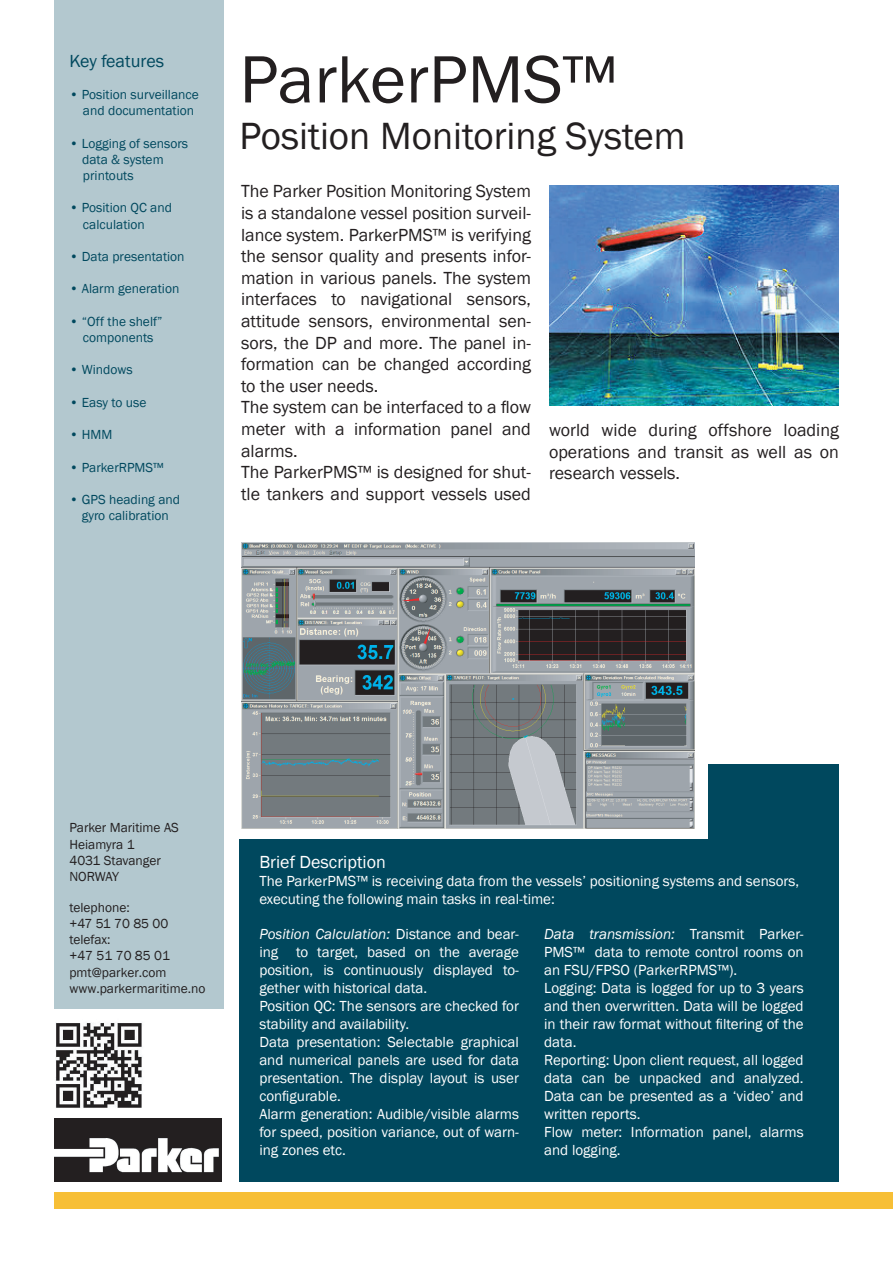
<style>
.page{position:relative;width:893px;height:1263px;background:#fff}
.page>*{position:absolute;margin:0;border:0;box-sizing:border-box;transform-origin:0 0}
.t1{font:69.15px "Franklin Gothic";color:#231f20}
.t2{font:39px "Franklin Gothic";color:#231f20}
.t3{font:18px/21.6px "Franklin Gothic";color:#231f20;text-align:justify}
.t4{font:18px "Franklin Gothic";color:#fff}
.t5{font:18px "Franklin Gothic";color:#00485e}
.t6{font:15px/18px "Franklin Gothic";color:#fff;text-align:justify}
.t7{font:13.5px "Franklin Gothic";color:#00485e}
.t8{font:13.5px/16.2px "Franklin Gothic";color:#231f20}
.s1{font-style:italic}
</style>
<div class="page">
<div style="left:54px;top:0;width:170px;height:1009px;background:#b3c8cf"></div>
<img style="left:54px;top:1118px;width:167px;height:63px">
<div style="left:54px;top:1192px;width:839px;height:17px;background:#f7bf36"></div>
<div style="left:239px;top:764px;width:600px;height:417px;background:#00485e"></div>
<img style="left:549px;top:185px;width:290px;height:220px">
<div style="left:231px;top:548px;width:476px;height:291px;background:#fff"></div>
<img style="left:241px;top:542px;width:454px;height:286px">
<img style="left:56px;top:1023px;width:86px;height:85px">
<p class="t5" style="left:69px;top:49px;width:96px">Key features</p>
<p class="t7" style="left:69px;top:86px;width:131px">• Position surveillance</p>
<p class="t7" style="left:83px;top:102px;width:113px">and documentation</p>
<p class="t7" style="left:69px;top:135px;width:120px">• Logging of sensors</p>
<p class="t7" style="left:82px;top:151px;width:83px">data &amp; system</p>
<p class="t7" style="left:83px;top:167px;width:52px">printouts</p>
<p class="t7" style="left:69px;top:200px;width:104px">• Position QC and</p>
<p class="t7" style="left:83px;top:216px;width:63px">calculation</p>
<p class="t7" style="left:69px;top:248px;width:117px">• Data presentation</p>
<p class="t7" style="left:69px;top:281px;width:111px">• Alarm generation</p>
<p class="t7" style="left:69px;top:313px;width:95px">• “Off the shelf”</p>
<p class="t7" style="left:83px;top:329px;width:72px">components</p>
<p class="t7" style="left:69px;top:362px;width:65px">• Windows</p>
<p class="t7" style="left:69px;top:394px;width:79px">• Easy to use</p>
<p class="t7" style="left:69px;top:426px;width:44px">• HMM</p>
<p class="t7" style="left:69px;top:459px;width:96px">• ParkerRPMS™</p>
<p class="t7" style="left:69px;top:491px;width:112px">• GPS heading and</p>
<p class="t7" style="left:82px;top:507px;width:88px">gyro calibration</p>
<p class="t1" style="left:239px;top:36px;width:379px">ParkerPMS™</p>
<p class="t2" style="left:239px;top:112px;width:448px">Position Monitoring System</p>
<p class="t3" style="left:241px;top:181px;width:291px">The Parker Position Monitoring System is a standalone vessel position surveil&shy;lance system. ParkerPMS™ is verifying the sensor quality and presents infor&shy;mation in various panels. The system interfaces to navigational sensors, attitude sensors, environmental sen&shy;sors, the DP and more. The panel in&shy;formation can be changed according to the user needs.</p>
<p class="t3" style="left:241px;top:397px;width:291px">The system can be interfaced to a flow meter with a information panel and alarms.</p>
<p class="t3" style="left:241px;top:462px;width:291px">The ParkerPMS™ is designed for shut&shy;tle tankers and support vessels used</p>
<p class="t3" style="left:549px;top:420px;width:291px">world wide during offshore loading operations and transit as well as on research vessels.</p>
<p class="t8" style="left:69px;top:820px;width:111px">Parker Maritime AS</p>
<p class="t8" style="left:69px;top:836px;width:67px">Heiamyra 1</p>
<p class="t8" style="left:69px;top:852px;width:93px">4031 Stavanger</p>
<p class="t8" style="left:69px;top:868px;width:51px">NORWAY</p>
<p class="t8" style="left:69px;top:899px;width:137px">telephone:<br>+47 51 70 85 00 telefax:<br>+47 51 70 85 01 pmt@parker.com www.parkermaritime.no</p>
<p class="t4" style="left:259px;top:851px;width:128px">Brief Description</p>
<p class="t6" style="left:259px;top:873px;width:541px">The ParkerPMS™ is receiving data from the vessels’ positioning systems and sensors,</p>
<p class="t6" style="left:259px;top:891px;width:297px">executing the following main tasks in real-time:</p>
<p class="t6" style="left:259px;top:925px;width:261px"><span class="s1">Position Calculation:</span> Distance and bear&shy;ing to target, based on the average position, is continuously displayed to&shy;gether with historical data.</p>
<p class="t6" style="left:259px;top:997px;width:261px">Position QC: The sensors are checked for stability and availability.</p>
<p class="t6" style="left:259px;top:1033px;width:261px">Data presentation: Selectable graphical and numerical panels are used for data presentation. The display layout is user configurable.</p>
<p class="t6" style="left:259px;top:1105px;width:261px">Alarm generation: Audible/visible alarms for speed, position variance, out of warn&shy;ing zones etc.</p>
<p class="t6" style="left:544px;top:925px;width:261px"><span class="s1">Data transmission:</span> Transmit Parker-PMS™ data to remote control rooms on an FSU/FPSO (ParkerRPMS™).</p>
<p class="t6" style="left:544px;top:979px;width:261px">Logging: Data is logged for up to 3 years and then overwritten. Data will be logged in their raw format without filtering of the data.</p>
<p class="t6" style="left:544px;top:1051px;width:261px">Reporting: Upon client request, all logged data can be unpacked and analyzed.<br>Data can be presented as a ‘video’ and written reports.</p>
<p class="t6" style="left:544px;top:1123px;width:261px">Flow meter: Information panel, alarms and logging.</p>
</div>
